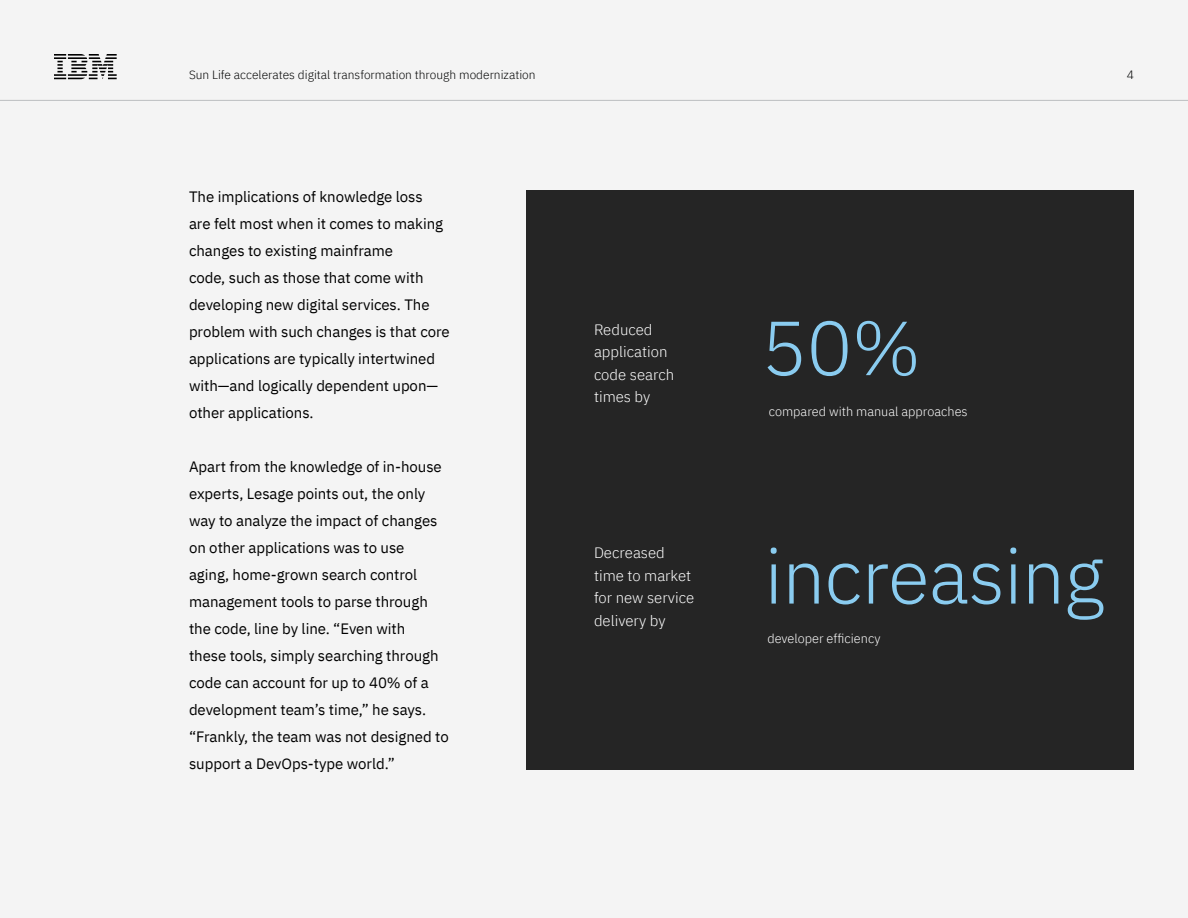
<style>
.page{position:relative;width:1188px;height:918px;background:#f4f4f4}
.page>*{position:absolute;margin:0;border:0;box-sizing:border-box;transform-origin:0 0}
.t1{font:300 76.5px "IBM Plex Sans";letter-spacing:-.01em;color:#8accf0}
.t2{font:15px/27px "IBM Plex Sans";letter-spacing:-.005em;color:#000}
.t3{font:300 15px/22.5px "IBM Plex Sans";color:#fff}
.t4{font:300 12.75px "IBM Plex Sans";color:#fff}
.t5{font:300 12px "IBM Plex Sans";color:#000101}
</style>
<div class="page">
<hr style="left:0;top:100px;width:1188px;height:1px;background:#bcbec0">
<svg style="left:54px;top:54px;width:63px;height:25px"></svg>
<div style="left:526px;top:190px;width:608px;height:580px;background:#252525"></div>
<p class="t5" style="left:189px;top:66px;width:348px">Sun Life accelerates digital transformation through modernization</p>
<p class="t5" style="left:1127px;top:66px;width:9px">4</p>
<p class="t2" style="left:189px;top:182px;width:262px">The implications of knowledge loss<br>are felt most when it comes to making changes to existing mainframe<br>code, such as those that come with developing new digital services. The problem with such changes is that core applications are typically intertwined with—and logically dependent upon— other applications.</p>
<p class="t2" style="left:189px;top:452px;width:261px">Apart from the knowledge of in-house experts, Lesage points out, the only way to analyze the impact of changes on other applications was to use<br>aging, home-grown search control management tools to parse through the code, line by line. “Even with<br>these tools, simply searching through code can account for up to 40% of a development team’s time,” he says. “Frankly, the team was not designed to support a DevOps-type world.”</p>
<p class="t3" style="left:594px;top:317px;width:82px">Reduced application code search times by</p>
<p class="t3" style="left:594px;top:540px;width:102px">Decreased time to market for new service delivery by</p>
<h1 class="t1" style="left:761px;top:290px;width:161px">50%</h1>
<p class="t4" style="left:769px;top:402px;width:200px">compared with manual approaches</p>
<h1 class="t1" style="left:764px;top:519px;width:342px">increasing</h1>
<p class="t4" style="left:767px;top:629px;width:115px">developer efficiency</p>
</div>
